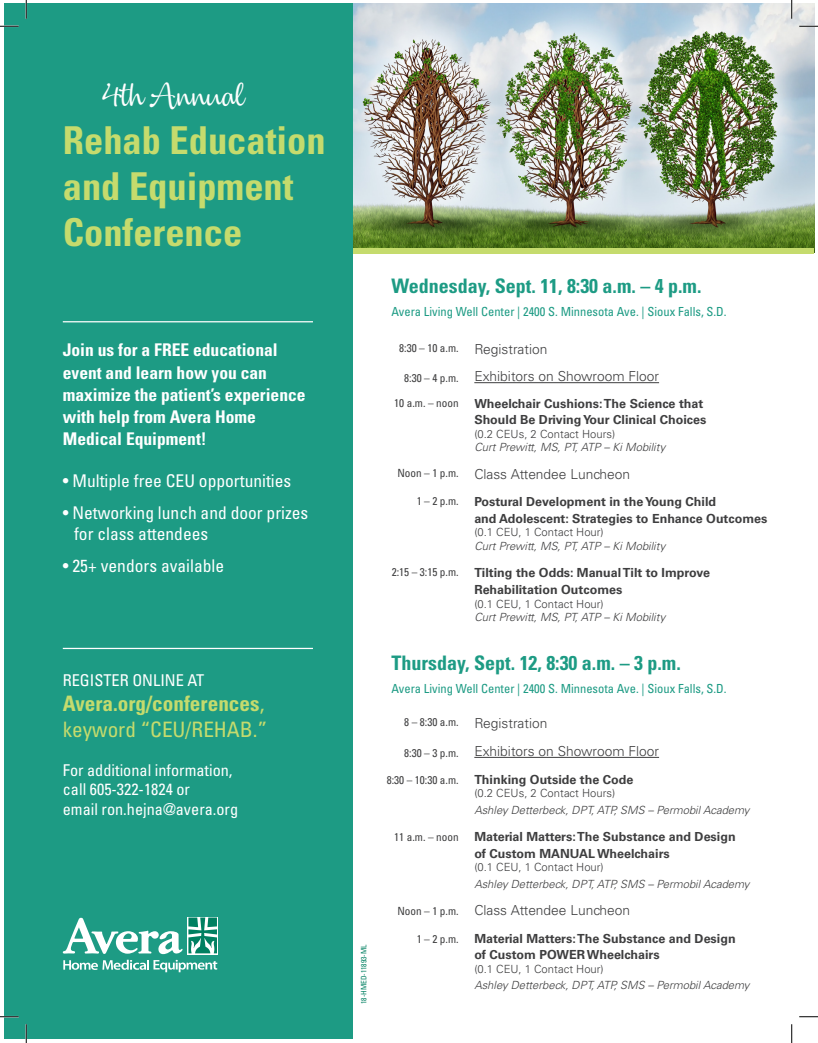
<style>
.page{position:relative;width:818px;height:1043px;background:#fff}
.page>*{position:absolute;margin:0;border:0;box-sizing:border-box;transform-origin:0 0}
.t1{font:700 condensed 38.38px/46.1px "Univers";color:#c5db6d}
.t2{font:31.25px "Dulcelin";color:#fff}
.t3{font:700 condensed 21.25px/25.5px "Univers";color:#c5db6d}
.t4{font:700 condensed 20px "Univers";color:#1d9b84}
.t5{font:700 condensed 17.5px/22.1px "Univers";color:#fff}
.t6{font:condensed 17.5px/21px "Univers";color:#fff}
.t7{font:condensed 16.25px/19.5px "Univers";color:#fff}
.t8{font:300 13.75px "Univers";color:#3e3e3f}
.t9{font:700 12.5px/16.2px "Univers";color:#3e3e3f}
.t10{font:condensed 12.5px "Univers";color:#1d9b84}
.t11{font:italic 300 11.25px/13.5px "Univers";color:#3e3e3f}
.t12{font:condensed 11.25px "Univers";color:#3e3e3f}
.t13{font:condensed 7.5px "Univers";color:#008061}
.s1{font-weight:400}
.s2{font-style:normal}
</style>
<div class="page">
<img style="left:352px;top:4px;width:462px;height:244px">
<div style="left:348px;top:248px;width:466px;height:6px;background:#c5db6d"></div>
<div style="left:4px;top:4px;width:348px;height:1035px;background:#1d9b84"></div>
<hr style="left:474px;top:382px;width:185px;height:1px;background:#3e3e3f">
<hr style="left:474px;top:757px;width:185px;height:1px;background:#3e3e3f">
<hr style="left:63px;top:321px;width:250px;height:1px;background:#fff">
<hr style="left:63px;top:648px;width:250px;height:1px;background:#fff">
<svg style="left:217px;top:917px;width:1px;height:37px"></svg>
<svg style="left:63px;top:917px;width:154px;height:55px"></svg>
<svg style="left:0;top:25px;width:19px;height:2px"></svg>
<svg style="left:799px;top:25px;width:19px;height:2px"></svg>
<svg style="left:0;top:1016px;width:19px;height:1px"></svg>
<svg style="left:799px;top:1016px;width:19px;height:1px"></svg>
<svg style="left:25px;top:0;width:2px;height:19px"></svg>
<svg style="left:25px;top:1024px;width:2px;height:18px"></svg>
<svg style="left:790px;top:0;width:2px;height:19px"></svg>
<svg style="left:791px;top:1024px;width:1px;height:18px"></svg>
<p class="t2" style="left:102px;top:76px;width:145px">4th Annual</p>
<p class="t1" style="left:63px;top:117px;width:264px">Rehab Education and Equipment<br>Conference</p>
<p class="t5" style="left:63px;top:339px;width:244px">Join us for a FREE educational event and learn how you can maximize the patient’s experience with help from Avera Home<br>Medical Equipment!</p>
<p class="t6" style="left:63px;top:470px;width:230px">• Multiple free CEU opportunities</p>
<p class="t6" style="left:74px;top:502px;width:236px;text-indent:-11px">• Networking lunch and door prizes for class attendees</p>
<p class="t6" style="left:63px;top:555px;width:163px">• 25+ vendors available</p>
<p class="t7" style="left:63px;top:670px;width:143px">REGISTER ONLINE AT</p>
<p class="t3" style="left:63px;top:691px;width:206px">Avera.org/conferences<span class="s1">, keyword “CEU/REHAB.”</span></p>
<p class="t7" style="left:63px;top:760px;width:177px">For additional information, call 605-322-1824 or<br>email ron.hejna@avera.org</p>
<p class="t13" style="left:359px;top:1004px;width:61px;rotate:-90deg">18-HMED-11893-ML</p>
<p class="t4" style="left:391px;top:274px;width:311px">Wednesday, Sept. 11, 8:30 a.m. – 4 p.m.</p>
<p class="t10" style="left:391px;top:303px;width:336px">Avera Living Well Center | 2400 S. Minnesota Ave. | Sioux Falls, S.D.</p>
<p class="t8" style="left:474px;top:340px;width:75px">Registration</p>
<p class="t8" style="left:474px;top:368px;width:186px">Exhibitors on Showroom Floor</p>
<p class="t9" style="left:474px;top:395px;width:233px">Wheelchair Cushions: The Science that<br>Should Be Driving Your Clinical Choices</p>
<p class="t11" style="left:474px;top:427px;width:192px"><span class="s2">(0.2 CEUs, 2 Contact Hours)<br></span>Curt Prewitt, MS, PT, ATP – Ki Mobility</p>
<p class="t8" style="left:474px;top:465px;width:157px">Class Attendee Luncheon</p>
<p class="t9" style="left:474px;top:494px;width:294px">Postural Development in the Young Child<br>and Adolescent: Strategies to Enhance Outcomes</p>
<p class="t11" style="left:474px;top:525px;width:192px"><span class="s2">(0.1 CEU, 1 Contact Hour)<br></span>Curt Prewitt, MS, PT, ATP – Ki Mobility</p>
<p class="t9" style="left:474px;top:565px;width:237px">Tilting the Odds: Manual Tilt to Improve<br>Rehabilitation Outcomes</p>
<p class="t11" style="left:474px;top:597px;width:192px"><span class="s2">(0.1 CEU, 1 Contact Hour)<br></span>Curt Prewitt, MS, PT, ATP – Ki Mobility</p>
<p class="t12" style="left:399px;top:340px;width:61px">8:30 – 10 a.m.</p>
<p class="t12" style="left:404px;top:371px;width:56px">8:30 – 4 p.m.</p>
<p class="t12" style="left:394px;top:395px;width:66px">10 a.m. – noon</p>
<p class="t12" style="left:397px;top:466px;width:63px">Noon – 1 p.m.</p>
<p class="t12" style="left:417px;top:494px;width:43px">1 – 2 p.m.</p>
<p class="t12" style="left:392px;top:565px;width:68px">2:15 – 3:15 p.m.</p>
<p class="t4" style="left:391px;top:650px;width:291px">Thursday, Sept. 12, 8:30 a.m. – 3 p.m.</p>
<p class="t10" style="left:391px;top:680px;width:336px">Avera Living Well Center | 2400 S. Minnesota Ave. | Sioux Falls, S.D.</p>
<p class="t12" style="left:404px;top:715px;width:56px">8 – 8:30 a.m.</p>
<p class="t12" style="left:404px;top:746px;width:56px">8:30 – 3 p.m.</p>
<p class="t12" style="left:387px;top:772px;width:73px">8:30 – 10:30 a.m.</p>
<p class="t12" style="left:394px;top:829px;width:66px">11 a.m. – noon</p>
<p class="t12" style="left:397px;top:903px;width:63px">Noon – 1 p.m.</p>
<p class="t12" style="left:417px;top:931px;width:43px">1 – 2 p.m.</p>
<p class="t8" style="left:474px;top:715px;width:75px">Registration</p>
<p class="t8" style="left:474px;top:742px;width:186px">Exhibitors on Showroom Floor</p>
<p class="t9" style="left:474px;top:771px;width:161px">Thinking Outside the Code</p>
<p class="t11" style="left:474px;top:785px;width:277px;line-height:16.5px"><span class="s2">(0.2 CEUs, 2 Contact Hours)<br></span>Ashley Detterbeck, DPT, ATP, SMS – Permobil Academy</p>
<p class="t9" style="left:474px;top:828px;width:263px">Material Matters: The Substance and Design of Custom MANUAL Wheelchairs</p>
<p class="t11" style="left:474px;top:858px;width:277px;line-height:16.5px"><span class="s2">(0.1 CEU, 1 Contact Hour)<br></span>Ashley Detterbeck, DPT, ATP, SMS – Permobil Academy</p>
<p class="t8" style="left:474px;top:902px;width:157px">Class Attendee Luncheon</p>
<p class="t9" style="left:474px;top:930px;width:263px">Material Matters: The Substance and Design of Custom POWER Wheelchairs</p>
<p class="t11" style="left:474px;top:960px;width:277px;line-height:16.5px"><span class="s2">(0.1 CEU, 1 Contact Hour)<br></span>Ashley Detterbeck, DPT, ATP, SMS – Permobil Academy</p>
</div>
